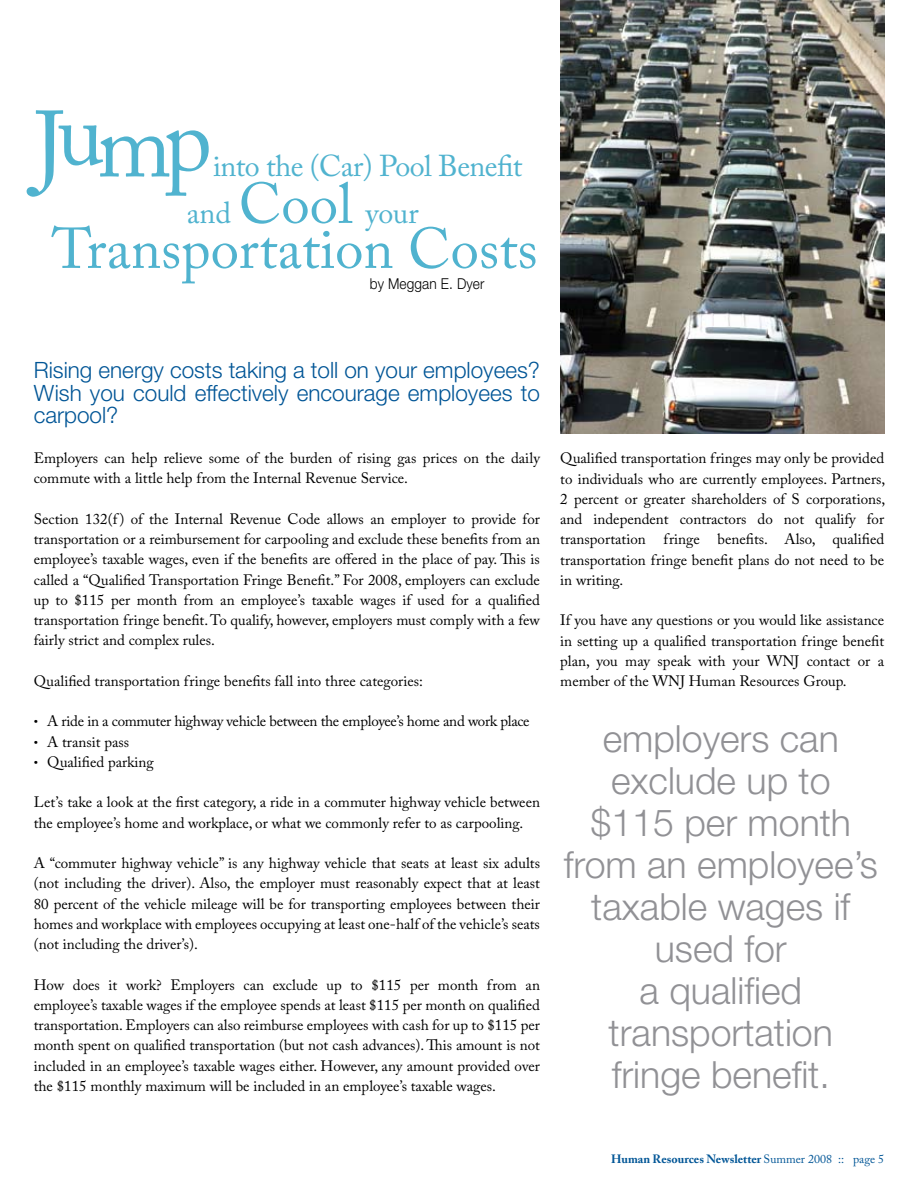
<style>
.page{position:relative;width:918px;height:1188px;background:#fff}
.page>*{position:absolute;margin:0;border:0;box-sizing:border-box;transform-origin:0 0}
.t1{font:93px "Adobe Caslon Pro";color:#50b3cf}
.t2{font:57px "Adobe Caslon Pro";color:#50b3cf}
.t3{font:300 37.5px/42px "Helvetica Neue";color:#919195;text-align:center}
.t4{font:30px/46.5px "Adobe Caslon Pro";letter-spacing:-.02em;color:#50b3cf}
.t5{font:300 22.5px/22.5px "Helvetica Neue";color:#005596;text-align:justify}
.t6{font:15px/20.2px "Adobe Caslon Pro";color:#000;text-align:justify}
.t7{font:15px "Adobe Caslon Pro";letter-spacing:-.02em;color:#000}
.t8{font:300 15px "Helvetica Neue";letter-spacing:.01em;color:#000;scale:.91 1}
.t9{font:700 12px "Adobe Caslon Pro";color:#005596}
.s1{font-size:57px}
.s2{font-size:12.75px}
.s3{font-weight:400}
</style>
<div class="page">
<img style="left:560px;top:0;width:324px;height:434px">
<h1 class="t1" style="left:34px;top:87px;width:180px">Jump</h1>
<h3 class="t4" style="left:187px;top:143px;width:337px;text-indent:26px">into the (Car) Pool Benefit and <span class="s1">Cool</span> your</h3>
<h2 class="t2" style="left:52px;top:215px;width:487px">Transportation Costs</h2>
<p class="t8" style="left:370px;top:274px;width:128px">by Meggan E. Dyer</p>
<h3 class="t5" style="left:34px;top:359px;width:508px">Rising energy costs taking a toll on your employees?<br>Wish you could effectively encourage employees to carpool?</h3>
<p class="t6" style="left:34px;top:448px;width:508px">Employers can help relieve some of the burden of rising gas prices on the daily commute with a little help from the Internal Revenue Service.</p>
<p class="t6" style="left:34px;top:509px;width:508px">Section 132(f ) of the Internal Revenue Code allows an employer to provide for transportation or a reimbursement for carpooling and exclude these benefits from an employee’s taxable wages, even if the benefits are offered in the place of pay. This is called a “Qualified Transportation Fringe Benefit.” For 2008, employers can exclude up to $115 per month from an employee’s taxable wages if used for a qualified transportation fringe benefit. To qualify, however, employers must comply with a few fairly strict and complex rules.</p>
<p class="t6" style="left:34px;top:671px;width:391px">Qualified transportation fringe benefits fall into three categories:</p>
<p class="t7" style="left:34px;top:712px;width:497px"><span class="s2">•</span> A ride in a commuter highway vehicle between the employee’s home and work place</p>
<p class="t6" style="left:34px;top:731px;width:97px"><span class="s2">•</span> A transit pass</p>
<p class="t6" style="left:34px;top:752px;width:122px"><span class="s2">•</span> Qualified parking</p>
<p class="t6" style="left:34px;top:792px;width:508px">Let’s take a look at the first category, a ride in a commuter highway vehicle between the employee’s home and workplace, or what we commonly refer to as carpooling.</p>
<p class="t6" style="left:34px;top:853px;width:508px">A “commuter highway vehicle” is any highway vehicle that seats at least six adults (not including the driver). Also, the employer must reasonably expect that at least 80 percent of the vehicle mileage will be for transporting employees between their homes and workplace with employees occupying at least one-half of the vehicle’s seats (not including the driver’s).</p>
<p class="t6" style="left:34px;top:974px;width:508px">How does it work? Employers can exclude up to $115 per month from an employee’s taxable wages if the employee spends at least $115 per month on qualified transportation. Employers can also reimburse employees with cash for up to $115 per month spent on qualified transportation (but not cash advances). This amount is not included in an employee’s taxable wages either. However, any amount provided over the $115 monthly maximum will be included in an employee’s taxable wages.</p>
<p class="t6" style="left:560px;top:448px;width:327px">Qualified transportation fringes may only be provided to individuals who are currently employees. Partners, 2 percent or greater shareholders of S corporations, and independent contractors do not qualify for transportation fringe benefits. Also, qualified transportation fringe benefit plans do not need to be in writing.</p>
<p class="t6" style="left:560px;top:610px;width:326px">If you have any questions or you would like assistance in setting up a qualified transportation fringe benefit plan, you may speak with your WNJ contact or a member of the WNJ Human Resources Group.</p>
<h3 class="t3" style="left:564px;top:717px;width:315px">employers can exclude up to<br>$115 per month from an employee’s taxable wages if used for<br>a qualified transportation fringe benefit.</h3>
<p class="t9" style="left:611px;top:1152px;width:275px">Human Resources Newsletter <span class="s3">Summer 2008 :: page 5</span></p>
</div>
